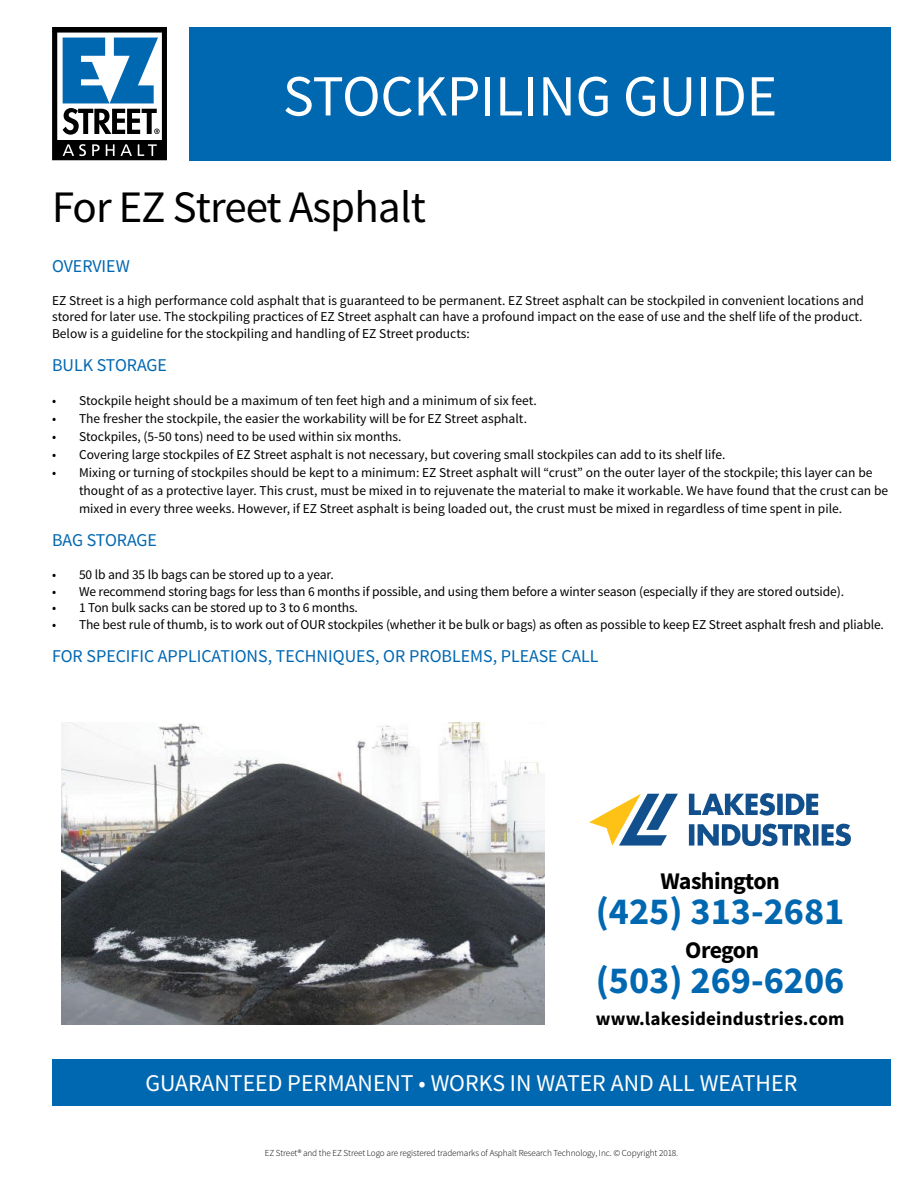
<style>
.page{position:relative;width:918px;height:1188px;background:#fff}
.page>*{position:absolute;margin:0;border:0;box-sizing:border-box;transform-origin:0 0}
.t1{font:58.2px "Source Sans Pro";color:#fff}
.t2{font:45px "Source Sans Pro";letter-spacing:-.02em;color:#000}
.t3{font:700 38.25px/69px "Source Sans Pro";color:#0067b1}
.t4{font:24px "Source Sans Pro";color:#fff}
.t5{font:700 23.85px "Source Sans Pro";letter-spacing:-.025em;color:#000}
.t6{font:700 19.05px "Source Sans Pro";letter-spacing:.01em;color:#000}
.t7{font:18px "Source Sans Pro";color:#0067b1}
.t8{font:13.5px/16.5px "Source Sans Pro";color:#000;text-align:justify}
.t9{font:300 9.15px "Source Sans Pro";letter-spacing:-.01em;color:#000}
</style>
<div class="page">
<svg style="left:52px;top:27px;width:115px;height:133px"></svg>
<div style="left:190px;top:27px;width:701px;height:133px;background:#0067b1"></div>
<div style="left:52px;top:1060px;width:839px;height:46px;background:#0067b1"></div>
<img style="left:62px;top:722px;width:482px;height:303px">
<svg style="left:589px;top:793px;width:262px;height:53px"></svg>
<h1 class="t1" style="left:283px;top:60px;width:496px">STOCKPILING GUIDE</h1>
<h2 class="t2" style="left:52px;top:179px;width:375px">For EZ Street Asphalt</h2>
<h3 class="t7" style="left:52px;top:255px;width:79px">OVERVIEW</h3>
<p class="t8" style="left:52px;top:292px;width:813px">EZ Street is a high performance cold asphalt that is guaranteed to be permanent. EZ Street asphalt can be stockpiled in convenient locations and stored for later use. The stockpiling practices of EZ Street asphalt can have a profound impact on the ease of use and the shelf life of the product.<br>Below is a guideline for the stockpiling and handling of EZ Street products:</p>
<h3 class="t7" style="left:52px;top:354px;width:116px">BULK STORAGE</h3>
<p class="t8" style="left:52px;top:393px;width:486px">• Stockpile height should be a maximum of ten feet high and a minimum of six feet.</p>
<p class="t8" style="left:52px;top:411px;width:476px">• The fresher the stockpile, the easier the workability will be for EZ Street asphalt.</p>
<p class="t8" style="left:52px;top:429px;width:351px">• Stockpiles, (5-50 tons) need to be used within six months.</p>
<p class="t8" style="left:52px;top:447px;width:675px">• Covering large stockpiles of EZ Street asphalt is not necessary, but covering small stockpiles can add to its shelf life.</p>
<p class="t8" style="left:79px;top:464px;width:811px;line-height:18px;text-align:left;text-indent:-27px">• Mixing or turning of stockpiles should be kept to a minimum: EZ Street asphalt will “crust” on the outer layer of the stockpile; this layer can be thought of as a protective layer. This crust, must be mixed in to rejuvenate the material to make it workable. We have found that the crust can be mixed in every three weeks. However, if EZ Street asphalt is being loaded out, the crust must be mixed in regardless of time spent in pile.</p>
<h3 class="t7" style="left:52px;top:529px;width:106px">BAG STORAGE</h3>
<p class="t8" style="left:52px;top:567px;width:283px">• 50 lb and 35 lb bags can be stored up to a year.</p>
<p class="t8" style="left:52px;top:583px;width:793px">• We recommend storing bags for less than 6 months if possible, and using them before a winter season (especially if they are stored outside).</p>
<p class="t8" style="left:52px;top:600px;width:307px">• 1 Ton bulk sacks can be stored up to 3 to 6 months.</p>
<p class="t8" style="left:52px;top:616px;width:833px">• The best rule of thumb, is to work out of OUR stockpiles (whether it be bulk or bags) as often as possible to keep EZ Street asphalt fresh and pliable.</p>
<h3 class="t7" style="left:52px;top:645px;width:548px">FOR SPECIFIC APPLICATIONS, TECHNIQUES, OR PROBLEMS, PLEASE CALL</h3>
<h3 class="t5" style="left:660px;top:866px;width:121px">Washington</h3>
<h3 class="t3" style="left:596px;top:878px;width:250px">(425) 313-2681 (503) 269-6206</h3>
<h3 class="t5" style="left:685px;top:935px;width:75px">Oregon</h3>
<h3 class="t6" style="left:596px;top:1006px;width:250px">www.lakesideindustries.com</h3>
<h3 class="t4" style="left:146px;top:1068px;width:654px">GUARANTEED PERMANENT • WORKS IN WATER AND ALL WEATHER</h3>
<p class="t9" style="left:265px;top:1148px;width:415px">EZ Street® and the EZ Street Logo are registered trademarks of Asphalt Research Technology, Inc. © Copyright 2018.</p>
</div>
